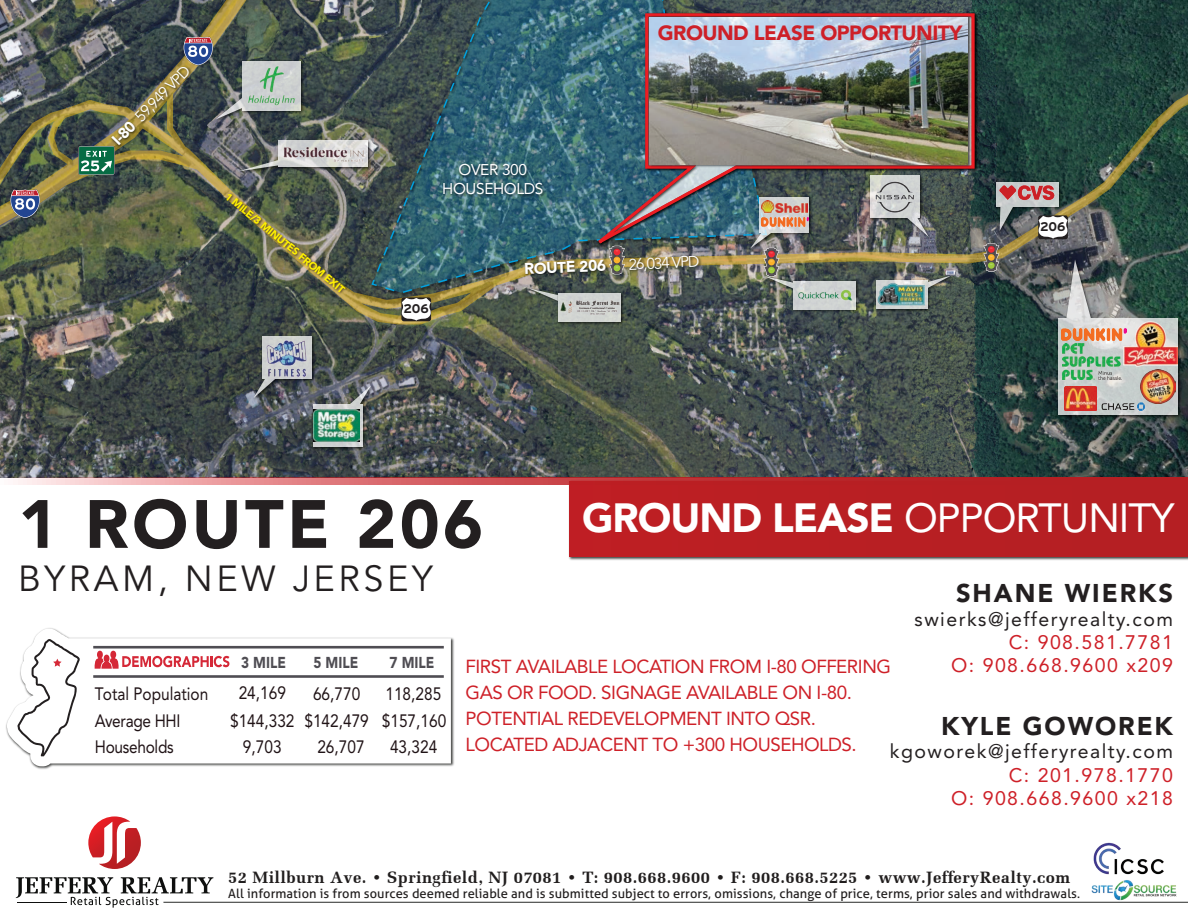
<style>
.page{position:relative;width:1188px;height:918px;background:#fff}
.page>*{position:absolute;margin:0;border:0;box-sizing:border-box;transform-origin:0 0}
.t1{font:900 67.5px "Avenir LT Std";letter-spacing:.05em;color:#231f20}
.t2{font:900 40.5px "Avenir LT Std";letter-spacing:-.025em;color:#fff}
.t3{font:36px "Avenir LT Std";letter-spacing:.1em;color:#231f20}
.t4{font:900 25.5px "Avenir LT Std";letter-spacing:.075em;color:#231f20}
.t5{font:900 20.4px "Avenir LT Std";letter-spacing:-.025em;color:#ce2028}
.t6{font:19.5px/23.4px "Avenir LT Std";letter-spacing:.075em;color:#ce2028;text-align:right}
.t7{font:19.5px "Avenir LT Std";letter-spacing:.075em;color:#231f20}
.t8{font:18.75px/26.1px "Avenir LT Std";letter-spacing:-.025em;color:#ce2028}
.t9{font:17.85px/25.8px "Avenir LT Std";color:#201316;text-align:center;scale:.87 1}
.t10{font:17.85px/25.8px "Avenir LT Std";letter-spacing:-.02em;color:#201316;scale:.87 1}
.t11{font:700 16.5px "Melior";letter-spacing:.025em;color:#211e1e}
.t12{font:900 15.75px "Avenir LT Std";color:#4f4d53;scale:.87 1}
.t13{font:15.45px "Avenir LT Std";color:#fff}
.t14{font:15.45px "Avenir LT Std";letter-spacing:-.025em;color:#fff}
.t15{font:900 15.45px "Avenir LT Std";color:#fff}
.t16{font:12.75px "Aller";letter-spacing:.005em;color:#211e1e}
.t17{font:700 12.6px "Interstate";letter-spacing:-.01em;color:#231f20}
.t18{font:900 10.5px "Avenir LT Std";color:#fff101}
.s1{font-weight:900}
.s2{font-weight:400}
</style>
<div class="page">
<img style="left:0;top:324px;width:1188px;height:154px">
<img style="left:0;top:0;width:1188px;height:324px">
<img style="left:213px;top:59px;width:93px;height:65px">
<div style="left:242px;top:61px;width:59px;height:50px;background:#cccfd0"></div>
<svg style="left:215px;top:98px;width:27px;height:22px"></svg>
<img style="left:994px;top:180px;width:69px;height:55px">
<div style="left:996px;top:182px;width:63px;height:25px;background:linear-gradient(to right,#c8cbcc,#c6cecc)"></div>
<svg style="left:1000px;top:207px;width:13px;height:24px"></svg>
<img style="left:1056px;top:257px;width:127px;height:163px">
<svg style="left:1059px;top:319px;width:119px;height:96px;background:#cbcdca"></svg>
<svg style="left:1066px;top:259px;width:25px;height:60px"></svg>
<img style="left:793px;top:248px;width:20px;height:5px">
<img style="left:251px;top:334px;width:65px;height:69px">
<svg style="left:253px;top:379px;width:22px;height:19px"></svg>
<img style="left:310px;top:383px;width:65px;height:68px">
<svg style="left:313px;top:405px;width:50px;height:42px"></svg>
<svg style="left:349px;top:385px;width:22px;height:20px"></svg>
<img style="left:874px;top:273px;width:82px;height:40px">
<svg style="left:877px;top:280px;width:51px;height:29px"></svg>
<svg style="left:928px;top:275px;width:23px;height:13px"></svg>
<img style="left:793px;top:274px;width:67px;height:40px">
<div style="left:793px;top:281px;width:63px;height:28px;background:#d0d3d2"></div>
<img style="left:527px;top:321px;width:98px;height:5px">
<div style="left:558px;top:293px;width:63px;height:29px;background:#d2d5d1"></div>
<img style="left:235px;top:138px;width:135px;height:38px">
<div style="left:279px;top:141px;width:89px;height:26px;background:linear-gradient(to bottom,#eeecec,#cfd0d0)"></div>
<svg style="left:238px;top:160px;width:41px;height:11px"></svg>
<img style="left:569px;top:485px;width:619px;height:75px">
<div style="left:570px;top:481px;width:618px;height:76px;background:#b81f23"></div>
<svg style="left:18px;top:478px;width:1170px;height:7px"></svg>
<img style="left:220px;top:189px;width:131px;height:111px">
<img style="left:107px;top:60px;width:92px;height:94px">
<img style="left:793px;top:12px;width:183px;height:236px">
<svg style="left:88px;top:816px;width:53px;height:53px"></svg>
<svg style="left:16px;top:877px;width:1172px;height:31px"></svg>
<hr style="left:17px;top:902px;width:50px;height:1px;background:#0e0f0e">
<img style="left:1089px;top:878px;width:90px;height:24px">
<img style="left:1093px;top:842px;width:71px;height:33px">
<svg style="left:983px;top:243px;width:16px;height:29px"></svg>
<svg style="left:78px;top:146px;width:37px;height:29px"></svg>
<div style="left:79px;top:146px;width:35px;height:29px;background:#7a9388"></div>
<div style="left:79px;top:147px;width:35px;height:27px;background:#066c44"></div>
<svg style="left:81px;top:151px;width:31px;height:21px"></svg>
<svg style="left:10px;top:189px;width:30px;height:29px"></svg>
<svg style="left:183px;top:37px;width:30px;height:28px"></svg>
<img style="left:370px;top:0;width:423px;height:321px">
<svg style="left:1038px;top:215px;width:30px;height:24px"></svg>
<svg style="left:1039px;top:216px;width:29px;height:23px"></svg>
<img style="left:248px;top:66px;width:52px;height:40px">
<img style="left:283px;top:132px;width:84px;height:41px">
<img style="left:1124px;top:322px;width:53px;height:44px">
<img style="left:1100px;top:401px;width:46px;height:11px">
<img style="left:1063px;top:344px;width:58px;height:35px">
<img style="left:1065px;top:387px;width:32px;height:24px">
<img style="left:1061px;top:328px;width:66px;height:12px">
<img style="left:761px;top:218px;width:48px;height:8px">
<img style="left:1000px;top:186px;width:55px;height:15px">
<img style="left:878px;top:283px;width:47px;height:22px">
<img style="left:870px;top:180px;width:51px;height:34px">
<img style="left:797px;top:288px;width:56px;height:14px">
<img style="left:556px;top:297px;width:66px;height:21px">
<img style="left:314px;top:410px;width:46px;height:32px">
<img style="left:261px;top:337px;width:52px;height:44px">
<img style="left:1141px;top:369px;width:34px;height:35px">
<img style="left:761px;top:201px;width:46px;height:11px">
<img style="left:647px;top:15px;width:325px;height:154px">
<img style="left:650px;top:17px;width:318px;height:147px">
<img style="left:6px;top:637px;width:448px;height:132px">
<svg style="left:7px;top:628px;width:444px;height:138px"></svg>
<hr style="left:93px;top:646px;width:351px;height:3px;background:#4f4d53">
<hr style="left:93px;top:675px;width:351px;height:3px;background:#4f4d53">
<svg style="left:94px;top:651px;width:135px;height:18px"></svg>
<svg style="left:17px;top:639px;width:63px;height:117px"></svg>
<p class="t13" style="left:108px;top:136px;width:106px;rotate:-45deg"><span class="s1">I-80</span> 59,949 VPD</p>
<p class="t18" style="left:230px;top:190px;width:152px;rotate:39deg">1 MILE/3 MINUTES FROM EXIT</p>
<p class="t5" style="left:658px;top:21px;width:306px">GROUND LEASE OPPORTUNITY</p>
<p class="t14" style="left:459px;top:161px;width:70px">OVER 300</p>
<p class="t14" style="left:442px;top:180px;width:103px">HOUSEHOLDS</p>
<p class="t17" style="left:403px;top:301px;width:27px">206</p>
<p class="t15" style="left:524px;top:259px;width:84px;rotate:-2deg">ROUTE 206</p>
<p class="t13" style="left:628px;top:255px;width:73px;rotate:-2deg">26,034 VPD</p>
<p class="t17" style="left:1040px;top:219px;width:27px">206</p>
<h1 class="t1" style="left:18px;top:484px;width:466px">1 ROUTE 206</h1>
<h2 class="t2" style="left:582px;top:493px;width:594px">GROUND LEASE <span class="s2">OPPORTUNITY</span></h2>
<h3 class="t3" style="left:18px;top:558px;width:416px">BYRAM, NEW JERSEY</h3>
<h3 class="t4" style="left:956px;top:578px;width:219px">SHANE WIERKS</h3>
<p class="t7" style="left:915px;top:608px;width:260px">swierks@jefferyrealty.com</p>
<p class="t6" style="left:951px;top:631px;width:223px">C: 908.581.7781<br>O: 908.668.9600 x209</p>
<p class="t12" style="left:241px;top:653px;width:53px">3 MILE</p>
<p class="t12" style="left:314px;top:653px;width:53px">5 MILE</p>
<p class="t12" style="left:390px;top:653px;width:53px">7 MILE</p>
<p class="t8" style="left:466px;top:654px;width:427px">FIRST AVAILABLE LOCATION FROM I-80 OFFERING GAS OR FOOD. SIGNAGE AVAILABLE ON I-80.<br>POTENTIAL REDEVELOPMENT INTO QSR.<br>LOCATED ADJACENT TO +300 HOUSEHOLDS.</p>
<p class="t9" style="left:95px;top:681px;width:132px">Total Population</p>
<p class="t9" style="left:239px;top:680px;width:56px">24,169</p>
<p class="t9" style="left:313px;top:681px;width:56px">66,770</p>
<p class="t9" style="left:385px;top:681px;width:66px">118,285</p>
<p class="t10" style="left:95px;top:708px;width:100px">Average HHI<br>Households</p>
<p class="t9" style="left:230px;top:708px;width:76px">$144,332<br>9,703</p>
<p class="t9" style="left:304px;top:708px;width:76px">$142,479<br>26,707</p>
<p class="t9" style="left:382px;top:708px;width:76px">$157,160<br>43,324</p>
<h3 class="t4" style="left:941px;top:711px;width:234px">KYLE GOWOREK</h3>
<p class="t7" style="left:890px;top:740px;width:285px">kgoworek@jefferyrealty.com</p>
<p class="t6" style="left:951px;top:763px;width:223px">C: 201.978.1770<br>O: 908.668.9600 x218</p>
<p class="t11" style="left:228px;top:867px;width:843px">52 Millburn Ave. • Springfield, NJ 07081 • T: 908.668.9600 • F: 908.668.5225 • www.JefferyRealty.com</p>
<p class="t16" style="left:228px;top:886px;width:853px">All information is from sources deemed reliable and is submitted subject to errors, omissions, change of price, terms, prior sales and withdrawals.</p>
</div>
